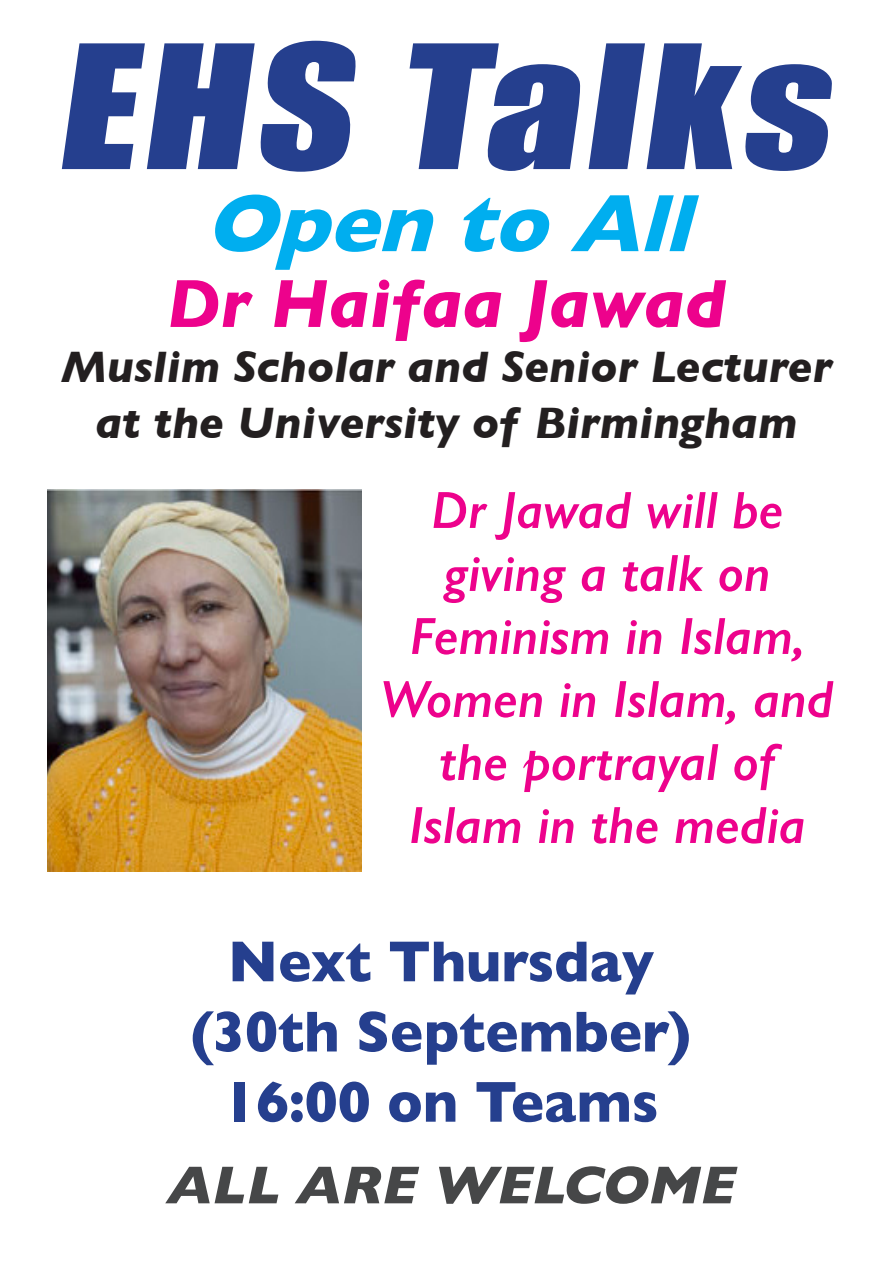
<style>
.page{position:relative;width:893px;height:1263px;background:#fff}
.page>*{position:absolute;margin:0;border:0;box-sizing:border-box;transform-origin:0 0}
.t1{font:159px "Impact";color:#253f8e;scale:1.2 1}
.t2{font:italic 700 82.5px "Gill Sans";color:#00aeef}
.t3{font:italic 700 69px "Gill Sans";color:#ed028c}
.t4{font:700 58.5px "Gill Sans";color:#253f8e;scale:.95 1}
.t5{font:italic 700 54px "Gill Sans";color:#464748}
.t6{font:italic 600 52.5px/63px "Gill Sans";color:#ed028c;text-align:center}
.t7{font:italic 700 45px "Gill Sans";color:#231f20}
</style>
<div class="page">
<img style="left:47px;top:490px;width:315px;height:381px">
<p class="t1" style="left:54px;top:-17px;width:673px">EHS Talks</p>
<p class="t2" style="left:205px;top:158px;width:520px">OpentoAll</p>
<p class="t3" style="left:167px;top:263px;width:561px">Dr Haifaa Jawad</p>
<p class="t7" style="left:61px;top:341px;width:773px">Muslim Scholar and Senior Lecturer</p>
<p class="t7" style="left:96px;top:396px;width:703px">at the University of Birmingham</p>
<p class="t6" style="left:431px;top:478px;width:354px">Dr Jawad will be</p>
<p class="t6" style="left:444px;top:541px;width:328px">giving a talk on</p>
<p class="t6" style="left:380px;top:604px;width:455px">Feminism in Islam,<br>Women in Islam, and the portrayal of</p>
<p class="t6" style="left:408px;top:793px;width:399px">Islam in the media</p>
<p class="t4" style="left:228px;top:915px;width:450px">Next Thursday</p>
<p class="t4" style="left:191px;top:985px;width:528px">(30th September)</p>
<p class="t4" style="left:223px;top:1055px;width:460px">16:00 on Teams</p>
<p class="t5" style="left:165px;top:1142px;width:587px">ALL ARE WELCOME</p>
</div>
